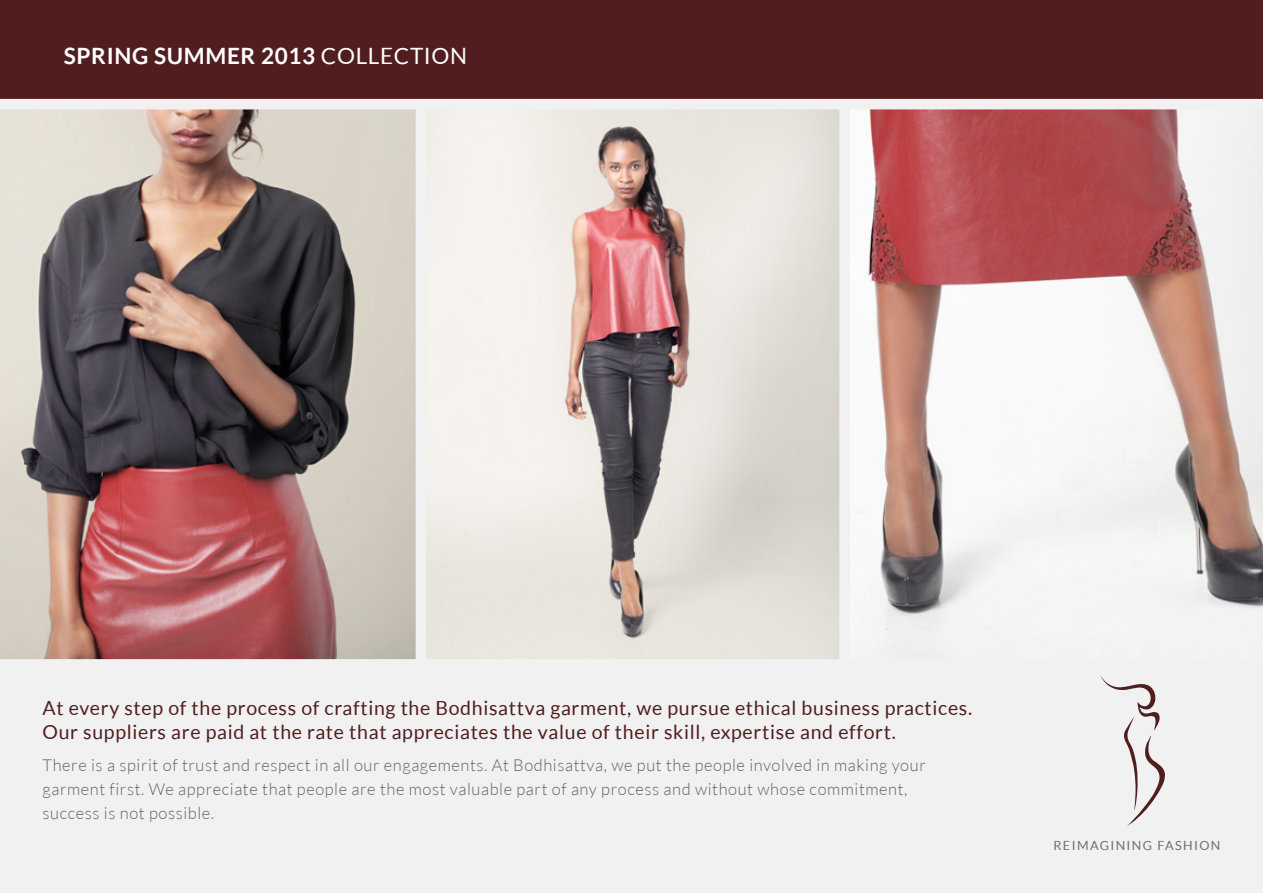
<style>
.page{position:relative;width:1263px;height:893px;background:#f1f1f2}
.page>*{position:absolute;margin:0;border:0;box-sizing:border-box;transform-origin:0 0}
.t1{font:700 22.5px "Lato";letter-spacing:.03em;color:#fff}
.t2{font:19.5px/24px "Lato";letter-spacing:.035em;color:#511e20}
.t3{font:300 16.5px/24px "Lato";letter-spacing:.035em;color:#636466}
.t4{font:12.6px "Lato";letter-spacing:.11em;color:#6d6e71}
.s1{font-weight:400}
</style>
<div class="page">
<img style="left:0;top:109px;width:416px;height:550px">
<img style="left:426px;top:109px;width:413px;height:550px">
<div style="left:0;top:0;width:1263px;height:105px;background:#511e20"></div>
<svg style="left:1100px;top:676px;width:65px;height:150px"></svg>
<img style="left:850px;top:109px;width:413px;height:521px">
<div style="left:0;top:99px;width:1263px;height:10px;background:#f1f1f2"></div>
<h1 class="t1" style="left:64px;top:43px;width:273px">SPRING SUMMER 2013 <span class="s1">COLLECTION</span></h1>
<p class="t2" style="left:43px;top:695px;width:931px">At every step of the process of crafting the Bodhisattva garment, we pursue ethical business practices.<br>Our suppliers are paid at the rate that appreciates the value of their skill, expertise and effort.</p>
<p class="t3" style="left:43px;top:753px;width:885px">There is a spirit of trust and respect in all our engagements. At Bodhisattva, we put the people involved in making your garment first. We appreciate that people are the most valuable part of any process and without whose commitment, success is not possible.</p>
<p class="t4" style="left:1053px;top:839px;width:168px">reimagining fashion</p>
</div>
